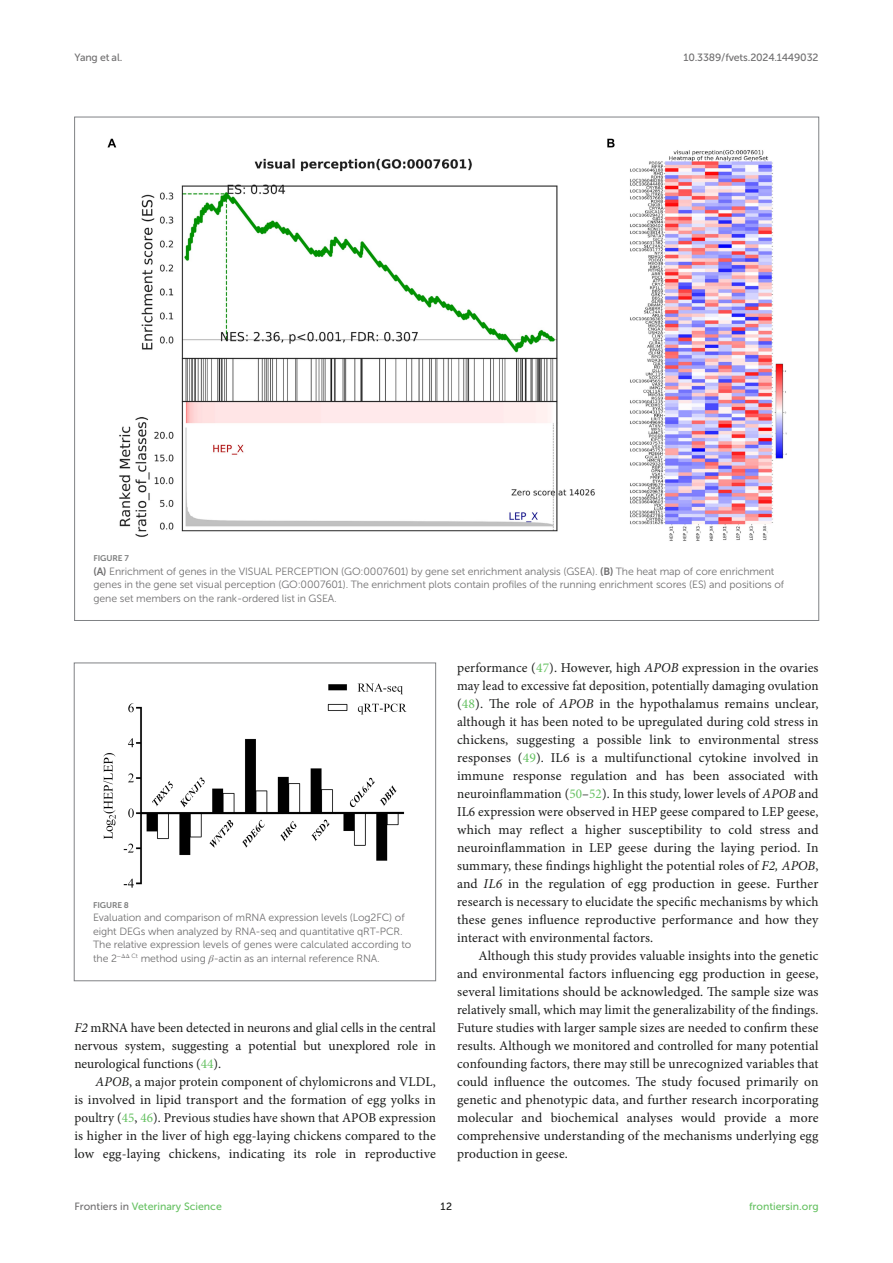
<style>
.page{position:relative;width:893px;height:1263px;background:#fff}
.page>*{position:absolute;margin:0;border:0;box-sizing:border-box;transform-origin:0 0}
.TEXT{font:13.5px/18px "Minion Pro";letter-spacing:.005em;color:#1b1c1b;text-align:justify}
.FIG_LEG{font:10.5px/13.5px "Museo Sans 300";letter-spacing:-.01em;color:#706f70}
.t1{font:10.5px "Museo Sans 500";color:#65c161}
.t2{font:10.5px "Museo Sans 500";letter-spacing:-.015em;color:#706f70}
.t3{font:10.5px "Museo Sans 500";color:#1b1c1b}
.FIG_HD{font:8.25px "Museo Sans 700";letter-spacing:-.01em;color:#7e7f7f}
.s1{font-family:"Museo Sans 700"}
.s2{font-family:"STIX General";font-style:italic}
.s3{font-style:italic}
.s4{color:#65c161}
.s5{color:#706f70}
</style>
<div class="page">
<img style="left:107px;top:138px;width:680px;height:403px">
<img style="left:103px;top:683px;width:304px;height:205px">
<div style="left:74px;top:663px;width:362px;height:318px;border:1px solid #808285"></div>
<p class="t2" style="left:74px;top:51px;width:49px">Yang et al.</p>
<p class="t2" style="left:683px;top:51px;width:137px">10.3389/fvets.2024.1449032</p>
<p class="FIG_HD" style="left:94px;top:554px;width:37px">FIGURE 7</p>
<p class="FIG_LEG" style="left:94px;top:564px;width:692px"><span class="s1">(A)</span> Enrichment of genes in the VISUAL PERCEPTION (GO:0007601) by gene set enrichment analysis (GSEA). <span class="s1">(B)</span> The heat map of core enrichment genes in the gene set visual perception (GO:0007601). The enrichment plots contain profiles of the running enrichment scores (ES) and positions of gene set members on the rank-ordered list in GSEA.</p>
<p class="FIG_HD" style="left:93px;top:900px;width:37px">FIGURE 8</p>
<p class="FIG_LEG" style="left:93px;top:911px;width:320px">Evaluation and comparison of mRNA expression levels (Log2FC) of eight DEGs when analyzed by RNA-seq and quantitative qRT-PCR.<br>The relative expression levels of genes were calculated according to the 2<sup>−ΔΔ</sup> <sup>Ct</sup> method using <span class="s2">β</span>-actin as an internal reference RNA.</p>
<p class="TEXT" style="left:74px;top:1019px;width:363px"><span class="s3">F2</span> mRNA have been detected in neurons and glial cells in the central nervous system, suggesting a potential but unexplored role in neurological functions (<span class="s4">44</span>).</p>
<p class="TEXT" style="left:74px;top:1073px;width:363px;text-indent:21px"><span class="s3">APOB</span>, a major protein component of chylomicrons and VLDL, is involved in lipid transport and the formation of egg yolks in poultry (<span class="s4">45</span>, <span class="s4">46</span>). Previous studies have shown that APOB expression is higher in the liver of high egg-laying chickens compared to the low egg-laying chickens, indicating its role in reproductive</p>
<p class="TEXT" style="left:457px;top:659px;width:363px">performance (<span class="s4">47</span>). However, high <span class="s3">APOB</span> expression in the ovaries may lead to excessive fat deposition, potentially damaging ovulation (<span class="s4">48</span>). The role of <span class="s3">APOB</span> in the hypothalamus remains unclear, although it has been noted to be upregulated during cold stress in chickens, suggesting a possible link to environmental stress responses (<span class="s4">49</span>). IL6 is a multifunctional cytokine involved in immune response regulation and has been associated with neuroinflammation (<span class="s4">50</span>–<span class="s4">52</span>). In this study, lower levels of <span class="s3">APOB</span> and IL6 expression were observed in HEP geese compared to LEP geese, which may reflect a higher susceptibility to cold stress and neuroinflammation in LEP geese during the laying period. In summary, these findings highlight the potential roles of <span class="s3">F2, APOB</span>, and <span class="s3">IL6</span> in the regulation of egg production in geese. Further research is necessary to elucidate the specific mechanisms by which these genes influence reproductive performance and how they interact with environmental factors.</p>
<p class="TEXT" style="left:457px;top:947px;width:363px;text-indent:21px">Although this study provides valuable insights into the genetic and environmental factors influencing egg production in geese, several limitations should be acknowledged. The sample size was relatively small, which may limit the generalizability of the findings.<br>Future studies with larger sample sizes are needed to confirm these results. Although we monitored and controlled for many potential confounding factors, there may still be unrecognized variables that could influence the outcomes. The study focused primarily on genetic and phenotypic data, and further research incorporating molecular and biochemical analyses would provide a more comprehensive understanding of the mechanisms underlying egg production in geese.</p>
<p class="t1" style="left:74px;top:1200px;width:149px"><span class="s5">Frontiers in</span> Veterinary Science</p>
<p class="t3" style="left:441px;top:1200px;width:13px">12</p>
<p class="t1" style="left:749px;top:1200px;width:71px">frontiersin.org</p>
</div>
